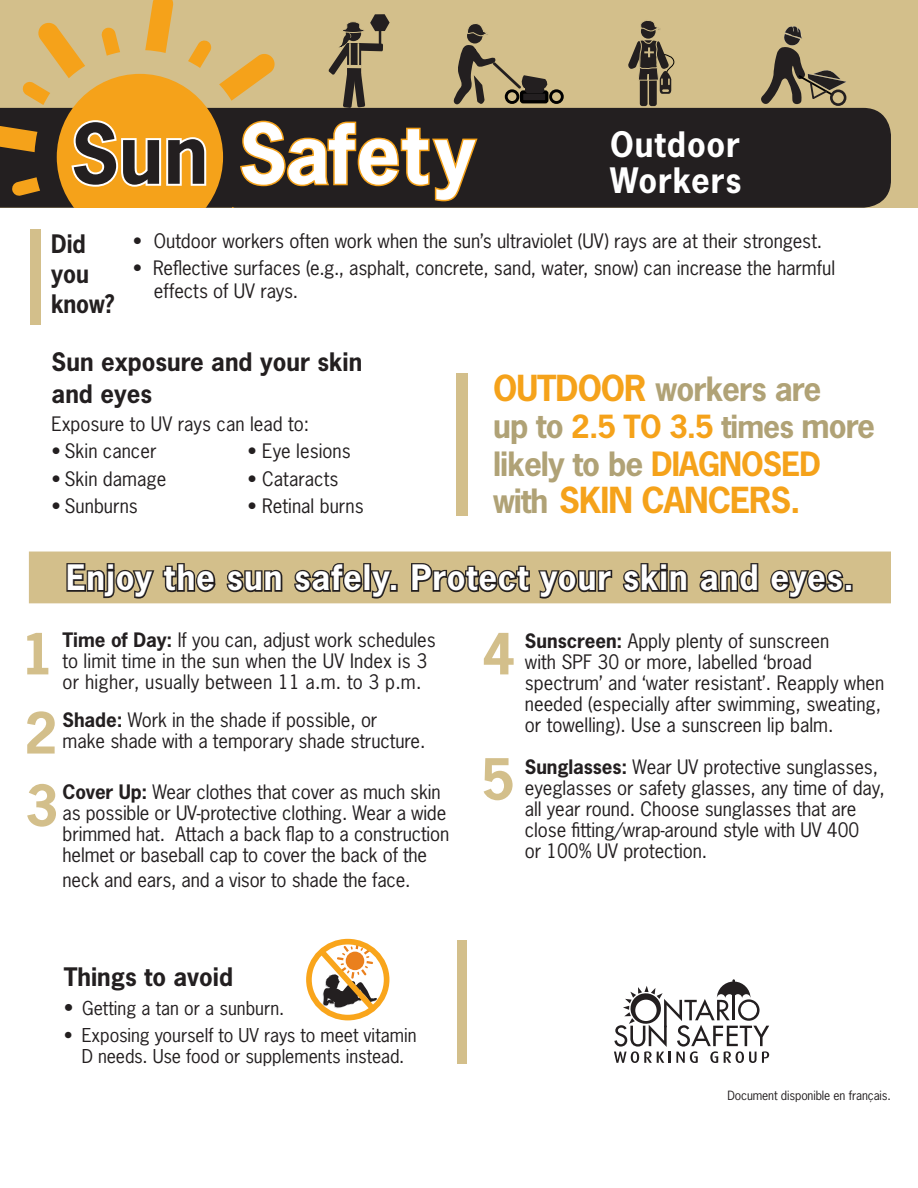
<style>
.page{position:relative;width:918px;height:1188px;background:#fff}
.page>*{position:absolute;margin:0;border:0;box-sizing:border-box;transform-origin:0 0}
.t1{font:700 78px "News Gothic Std";letter-spacing:.01em;color:#fff}
.t2{font:700 53.4px "News Gothic Std";color:#d3bf8b}
.t3{font:700 33.75px "News Gothic Std";letter-spacing:-.03em;color:#f5a21a}
.bigsub{font:700 33px "News Gothic Std";letter-spacing:.03em;color:#fff}
.t4{font:700 31.5px/37.5px "News Gothic Std";letter-spacing:-.03em;color:#b0a276}
.subhead{font:700 24px/32.4px "News Gothic Std";color:#231f20}
.bigsub-2{font:700 24px "News Gothic Std";color:#231f20}
.subhead-2{font:700 24px/30px "News Gothic Std";color:#231f20;scale:.95 1}
.body{font:18.75px/21px "News Gothic Std";letter-spacing:-.005em;color:#231f20}
.t5{font:18px/21px "News Gothic Std";color:#231f20;text-align:center}
.body-2{font:12px "News Gothic Std";letter-spacing:-.01em;color:#231f20}
.s1{color:#231f20}
.s2{font-size:33.75px;color:#f5a21a}
.s3{font-size:30px;color:#f5a21a}
.s4{font-size:30px}
.s5{color:#f5a21a}
.s6{font-size:31.5px;color:#b0a276}
.s7{font-weight:700}
.s8{font-size:19.5px}
</style>
<div class="page">
<div style="left:0;top:0;width:918px;height:207px;background:#d3bf8b"></div>
<div style="left:548px;top:108px;width:343px;height:100px;background:#231f20"></div>
<svg style="left:0;top:0;width:174px;height:208px"></svg>
<div style="left:30px;top:552px;width:860px;height:51px;background:#d3bf8b"></div>
<svg style="left:66px;top:563px;width:150px;height:36px"></svg>
<svg style="left:226px;top:569px;width:57px;height:24px"></svg>
<svg style="left:294px;top:563px;width:100px;height:36px"></svg>
<div style="left:390px;top:584px;width:8px;height:8px;border:3px solid #231f20"></div>
<svg style="left:411px;top:563px;width:202px;height:36px"></svg>
<svg style="left:622px;top:563px;width:66px;height:30px"></svg>
<svg style="left:699px;top:563px;width:60px;height:30px"></svg>
<svg style="left:770px;top:569px;width:75px;height:30px"></svg>
<div style="left:845px;top:584px;width:8px;height:8px;border:3px solid #231f20"></div>
<div style="left:30px;top:230px;width:11px;height:95px;background:#d3bf8b"></div>
<div style="left:306px;top:939px;width:83px;height:81px;border:6px solid #f9a51b;border-radius:50%"></div>
<svg style="left:314px;top:943px;width:67px;height:74px"></svg>
<div style="left:549px;top:89px;width:15px;height:15px;border:3px solid #000;border-radius:50%"></div>
<div style="left:830px;top:90px;width:16px;height:16px;border:3px solid #231f20;border-radius:50%"></div>
<svg style="left:761px;top:26px;width:85px;height:78px"></svg>
<div style="left:640px;top:77px;width:8px;height:29px;background:#231f1f;border-radius:3px"></div>
<div style="left:649px;top:77px;width:8px;height:29px;background:#231f1f;border-radius:3px"></div>
<svg style="left:628px;top:20px;width:47px;height:74px"></svg>
<svg style="left:57px;top:14px;width:491px;height:194px"></svg>
<div style="left:457px;top:940px;width:10px;height:123px;background:#d3bf8b"></div>
<div style="left:456px;top:373px;width:11px;height:143px;background:#d3bf8b"></div>
<svg style="left:614px;top:979px;width:155px;height:84px"></svg>
<p class="t1" style="left:71px;top:103px;width:406px"><span class="s1">Sun</span> Safety</p>
<p class="bigsub" style="left:610px;top:123px;width:131px">Outdoor</p>
<p class="bigsub" style="left:610px;top:159px;width:133px">Workers</p>
<p class="body" style="left:133px;top:230px;width:691px">• Outdoor workers often work when the sun’s ultraviolet (UV) rays are at their strongest.</p>
<p class="body" style="left:154px;top:256px;width:683px;line-height:23.4px;text-indent:-21px">• Reflective surfaces (e.g., asphalt, concrete, sand, water, snow) can increase the harmful effects of UV rays.</p>
<p class="subhead-2" style="left:51px;top:228px;width:68px">Did you know?</p>
<p class="subhead" style="left:52px;top:345px;width:312px">Sun exposure and your skin and eyes</p>
<p class="body" style="left:52px;top:413px;width:259px">Exposure to UV rays can lead to:</p>
<p class="body" style="left:52px;top:441px;width:107px">• Skin cancer</p>
<p class="body" style="left:248px;top:441px;width:105px">• Eye lesions</p>
<p class="body" style="left:52px;top:468px;width:116px">• Skin damage</p>
<p class="body" style="left:248px;top:468px;width:92px">• Cataracts</p>
<p class="body" style="left:52px;top:496px;width:88px">• Sunburns</p>
<p class="body" style="left:248px;top:496px;width:118px">• Retinal burns</p>
<p class="t4" style="left:493px;top:369px;width:384px"><span class="s2">OUTDOOR</span> workers are<br>up to <span class="s3">2.5 TO 3.5</span> <span class="s4">times</span> more likely to be <span class="s5">DIAGNOSED</span></p>
<p class="t3" style="left:493px;top:478px;width:309px"><span class="s6">with</span> SKIN CANCERS.</p>
<p class="bigsub" style="left:66px;top:556px;width:789px">Enjoy the sun safely. Protect your skin and eyes.</p>
<p class="body" style="left:63px;top:630px;width:375px"><span class="s7">Time of Day:</span> If you can, adjust work schedules to limit time in the sun when the UV Index is 3 or higher, usually between 11 a.m. to 3 p.m.</p>
<p class="body" style="left:63px;top:709px;width:364px"><span class="s7">Shade:</span> Work in the shade if possible, or<br>make shade with a temporary shade structure.</p>
<p class="body" style="left:63px;top:781px;width:388px"><span class="s7">Cover Up:</span> Wear clothes that cover as much skin as possible or UV-protective clothing. Wear a wide brimmed hat. Attach a back flap to a construction helmet or baseball cap to cover the back of the</p>
<p class="body" style="left:63px;top:869px;width:350px">neck and ears, and a visor to shade the face.</p>
<p class="t2" style="left:21px;top:619px;width:35px">1</p>
<p class="t2" style="left:482px;top:619px;width:35px">4</p>
<p class="t2" style="left:24px;top:698px;width:35px">2</p>
<p class="t2" style="left:481px;top:744px;width:35px">5</p>
<p class="t2" style="left:25px;top:771px;width:35px">3</p>
<p class="body" style="left:525px;top:631px;width:361px"><span class="s7">Sunscreen:</span> Apply plenty of sunscreen<br>with SPF 30 or more, labelled ‘broad spectrum’ and ‘water resistant’. Reapply when needed (especially after swimming, sweating, or towelling). Use a sunscreen lip balm.</p>
<p class="body" style="left:525px;top:757px;width:361px"><span class="s7">Sunglasses:</span> Wear UV protective sunglasses, eyeglasses or safety glasses, any time of day, all year round. Choose sunglasses that are close fitting/wrap-around style with UV 400<br>or 100% UV protection.</p>
<p class="bigsub-2" style="left:64px;top:961px;width:171px">Things to avoid</p>
<p class="t5" style="left:64px;top:997px;width:222px"><span class="s8">•</span> Getting a tan or a sunburn.</p>
<p class="t5" style="left:64px;top:1025px;width:354px">• Exposing yourself to UV rays to meet vitamin<br>D needs. Use food or supplements instead.</p>
<p class="body-2" style="left:727px;top:1087px;width:165px">Document disponible en français.</p>
</div>
